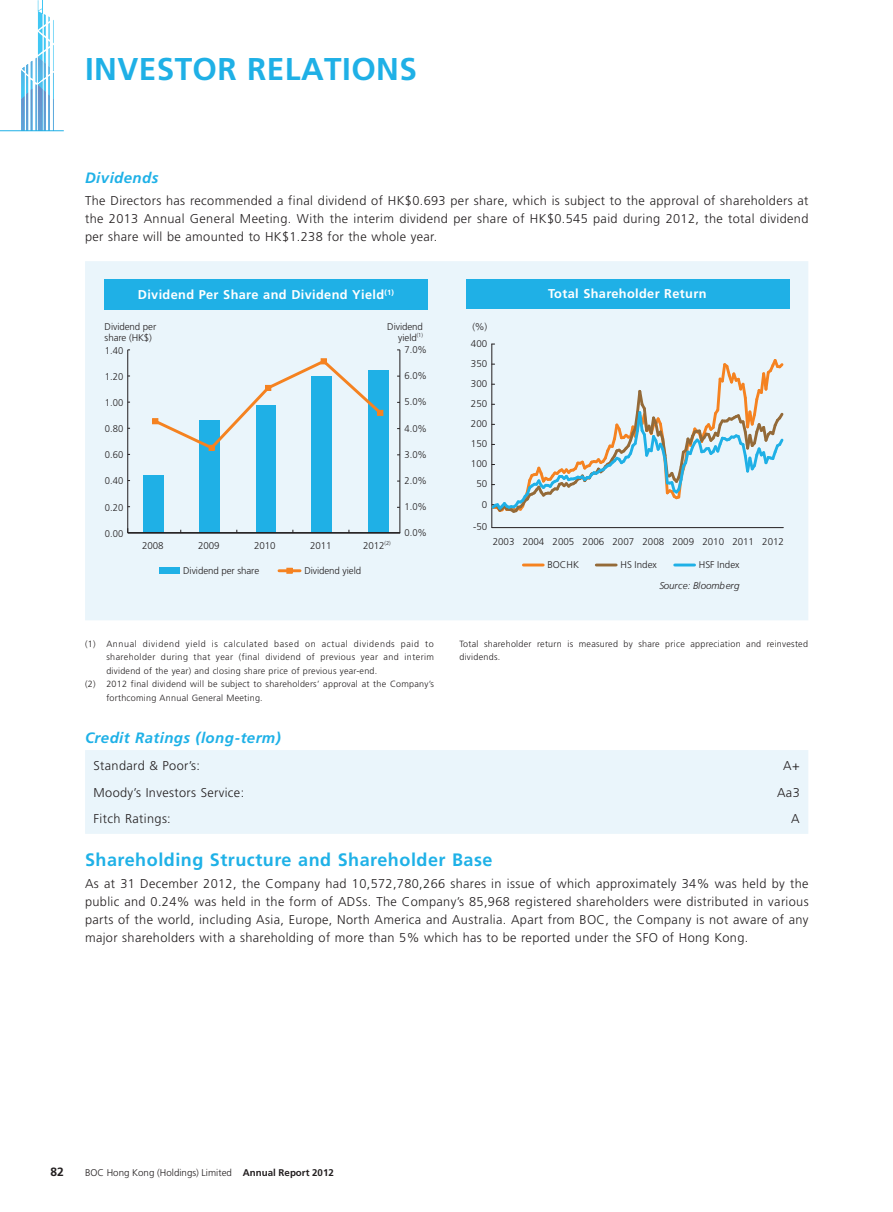
<style>
.page{position:relative;width:893px;height:1212px;background:#fff}
.page>*{position:absolute;margin:0;border:0;box-sizing:border-box;transform-origin:0 0}
.t1{font:700 31.5px "Frutiger LT Std";letter-spacing:.015em;color:#1fb0e6}
.t2{font:700 18px "Frutiger LT Std";letter-spacing:.03em;color:#1fb1e7}
.t3{font:italic 700 15px "Frutiger LT Std";letter-spacing:.03em;color:#1fb1e7}
.t4{font:300 12.75px/18px "Frutiger LT Std";letter-spacing:.03em;color:#231f20;text-align:justify}
.t5{font:700 12.75px "Frutiger LT Std";letter-spacing:.03em;color:#fff}
.t6{font:700 12px "Frutiger LT Std";color:#231f20}
.t7{font:300 9.75px/10.5px "Frutiger LT Std";color:#231f20}
.t8{font:italic 300 9.75px "Frutiger LT Std";letter-spacing:-.01em;color:#231f20}
.t9{font:300 9px/13.5px "Frutiger LT Std";letter-spacing:.03em;color:#231f20}
.t10{font:300 9px "Frutiger LT Std";letter-spacing:.07em;color:#231f20}
.t11{font:300 5.7px "Frutiger LT Std";color:#231f20}
.s1{font-weight:700}
</style>
<div class="page">
<svg style="left:21px;top:0;width:33px;height:130px"></svg>
<hr style="left:0;top:130px;width:64px;height:1px;background:#1fb0e6">
<div style="left:85px;top:261px;width:723px;height:359px;background:#eaf5fb"></div>
<div style="left:104px;top:279px;width:323px;height:30px;background:#1fb0e6"></div>
<div style="left:160px;top:568px;width:20px;height:6px;background:#1fb0e6"></div>
<div style="left:143px;top:475px;width:20px;height:58px;background:#1fb0e6"></div>
<div style="left:200px;top:420px;width:20px;height:113px;background:#1fb0e6"></div>
<div style="left:256px;top:405px;width:19px;height:128px;background:#1fb0e6"></div>
<div style="left:312px;top:376px;width:20px;height:157px;background:#1fb0e6"></div>
<div style="left:368px;top:370px;width:20px;height:163px;background:#1fb0e6"></div>
<svg style="left:151px;top:358px;width:233px;height:93px"></svg>
<hr style="left:127px;top:350px;width:1px;height:183px;background:#231f20">
<hr style="left:128px;top:533px;width:272px;height:1px;background:#231f20">
<hr style="left:399px;top:350px;width:1px;height:183px;background:#231f20">
<hr style="left:279px;top:569px;width:21px;height:3px;background:#f58220">
<div style="left:286px;top:568px;width:7px;height:6px;border:1px solid #f58220"></div>
<div style="left:466px;top:279px;width:323px;height:30px;background:#1fb0e6"></div>
<hr style="left:523px;top:564px;width:20px;height:2px;background:#f58220">
<hr style="left:596px;top:564px;width:20px;height:2px;background:#946a38">
<hr style="left:674px;top:564px;width:20px;height:2px;background:#1fb0e6">
<hr style="left:491px;top:344px;width:1px;height:184px;background:#231f20">
<hr style="left:492px;top:527px;width:291px;height:1px;background:#231f20">
<svg style="left:489px;top:357px;width:297px;height:158px;background:#dfe9eb"></svg>
<div style="left:85px;top:750px;width:723px;height:84px;background:#eaf5fb"></div>
<h1 class="t1" style="left:85px;top:55px;width:333px">INVESTOR RELATIONS</h1>
<p class="t3" style="left:85px;top:171px;width:75px">Dividends</p>
<p class="t4" style="left:85px;top:192px;width:725px">The Directors has recommended a final dividend of HK$0.693 per share, which is subject to the approval of shareholders at the 2013 Annual General Meeting. With the interim dividend per share of HK$0.545 paid during 2012, the total dividend per share will be amounted to HK$1.238 for the whole year.</p>
<p class="t5" style="left:138px;top:289px;width:258px">Dividend Per Share and Dividend Yield<sup>(1)</sup></p>
<p class="t5" style="left:548px;top:288px;width:160px">Total Shareholder Return</p>
<p class="t7" style="left:105px;top:322px;width:53px">Dividend per share (HK$)</p>
<p class="t7" style="left:387px;top:322px;width:37px;text-align:right">Dividend yield<sup>(1)</sup></p>
<p class="t7" style="left:105px;top:345px;width:20px">1.40</p>
<p class="t7" style="left:404px;top:344px;width:24px">7.0%</p>
<p class="t7" style="left:472px;top:322px;width:16px">(%)</p>
<p class="t7" style="left:471px;top:339px;width:18px">400</p>
<p class="t7" style="left:471px;top:359px;width:18px">350</p>
<p class="t7" style="left:105px;top:372px;width:20px">1.20</p>
<p class="t7" style="left:404px;top:371px;width:24px">6.0%</p>
<p class="t7" style="left:471px;top:379px;width:18px">300</p>
<p class="t7" style="left:105px;top:398px;width:20px">1.00</p>
<p class="t7" style="left:404px;top:397px;width:24px">5.0%</p>
<p class="t7" style="left:471px;top:399px;width:18px">250</p>
<p class="t7" style="left:105px;top:424px;width:20px">0.80</p>
<p class="t7" style="left:404px;top:423px;width:24px">4.0%</p>
<p class="t7" style="left:471px;top:414px;width:18px;line-height:20.1px">200<br>150</p>
<p class="t7" style="left:105px;top:450px;width:20px">0.60</p>
<p class="t7" style="left:404px;top:450px;width:24px">3.0%</p>
<p class="t7" style="left:471px;top:459px;width:18px">100</p>
<p class="t7" style="left:105px;top:476px;width:20px">0.40</p>
<p class="t7" style="left:404px;top:476px;width:24px">2.0%</p>
<p class="t7" style="left:476px;top:479px;width:12px">50</p>
<p class="t7" style="left:105px;top:503px;width:20px">0.20</p>
<p class="t7" style="left:404px;top:502px;width:24px">1.0%</p>
<p class="t7" style="left:482px;top:499px;width:7px">0</p>
<p class="t7" style="left:105px;top:529px;width:20px">0.00</p>
<p class="t7" style="left:198px;top:540px;width:23px">2009</p>
<p class="t11" style="left:384px;top:541px;width:8px">(2)</p>
<p class="t7" style="left:142px;top:540px;width:23px">2008</p>
<p class="t7" style="left:254px;top:540px;width:23px">2010</p>
<p class="t7" style="left:310px;top:540px;width:23px">2011</p>
<p class="t7" style="left:363px;top:540px;width:23px">2012</p>
<p class="t7" style="left:404px;top:528px;width:24px">0.0%</p>
<p class="t7" style="left:473px;top:522px;width:16px">-50</p>
<p class="t7" style="left:492px;top:536px;width:23px">2003</p>
<p class="t7" style="left:582px;top:536px;width:113px">2006 2007 2008 2009</p>
<p class="t7" style="left:762px;top:536px;width:23px">2012</p>
<p class="t7" style="left:522px;top:536px;width:53px">2004 2005</p>
<p class="t7" style="left:702px;top:536px;width:53px">2010 2011</p>
<p class="t7" style="left:183px;top:566px;width:77px">Dividend per share</p>
<p class="t7" style="left:304px;top:566px;width:58px">Dividend yield</p>
<p class="t7" style="left:547px;top:560px;width:33px">BOCHK</p>
<p class="t7" style="left:620px;top:560px;width:38px">HS Index</p>
<p class="t7" style="left:698px;top:560px;width:42px">HSF Index</p>
<p class="t8" style="left:659px;top:581px;width:82px">Source: Bloomberg</p>
<p class="t10" style="left:85px;top:640px;width:350px">(1) Annual dividend yield is calculated based on actual dividends paid to</p>
<p class="t9" style="left:106px;top:651px;width:329px">shareholder during that year (final dividend of previous year and interim</p>
<p class="t9" style="left:106px;top:664px;width:272px">dividend of the year) and closing share price of previous year-end.</p>
<p class="t9" style="left:85px;top:678px;width:350px">(2) 2012 final dividend will be subject to shareholders’ approval at the Company’s</p>
<p class="t9" style="left:106px;top:691px;width:158px">forthcoming Annual General Meeting.</p>
<p class="t9" style="left:459px;top:637px;width:350px">Total shareholder return is measured by share price appreciation and reinvested dividends.</p>
<p class="t3" style="left:85px;top:732px;width:197px">Credit Ratings (long-term)</p>
<p class="t4" style="left:94px;top:757px;width:108px">Standard &amp; Poor’s:</p>
<p class="t4" style="left:783px;top:757px;width:18px">A+</p>
<p class="t4" style="left:94px;top:784px;width:152px">Moody’s Investors Service:</p>
<p class="t4" style="left:777px;top:784px;width:24px">Aa3</p>
<p class="t4" style="left:94px;top:810px;width:79px">Fitch Ratings:</p>
<p class="t4" style="left:791px;top:810px;width:10px">A</p>
<h2 class="t2" style="left:85px;top:852px;width:409px">Shareholding Structure and Shareholder Base</h2>
<p class="t4" style="left:85px;top:875px;width:725px">As at 31 December 2012, the Company had 10,572,780,266 shares in issue of which approximately 34% was held by the public and 0.24% was held in the form of ADSs. The Company’s 85,968 registered shareholders were distributed in various parts of the world, including Asia, Europe, North America and Australia. Apart from BOC, the Company is not aware of any major shareholders with a shareholding of more than 5% which has to be reported under the SFO of Hong Kong.</p>
<p class="t6" style="left:50px;top:1167px;width:15px">82</p>
<p class="t7" style="left:85px;top:1168px;width:250px">BOC Hong Kong (Holdings) Limited <span class="s1">Annual Report 2012</span></p>
</div>
